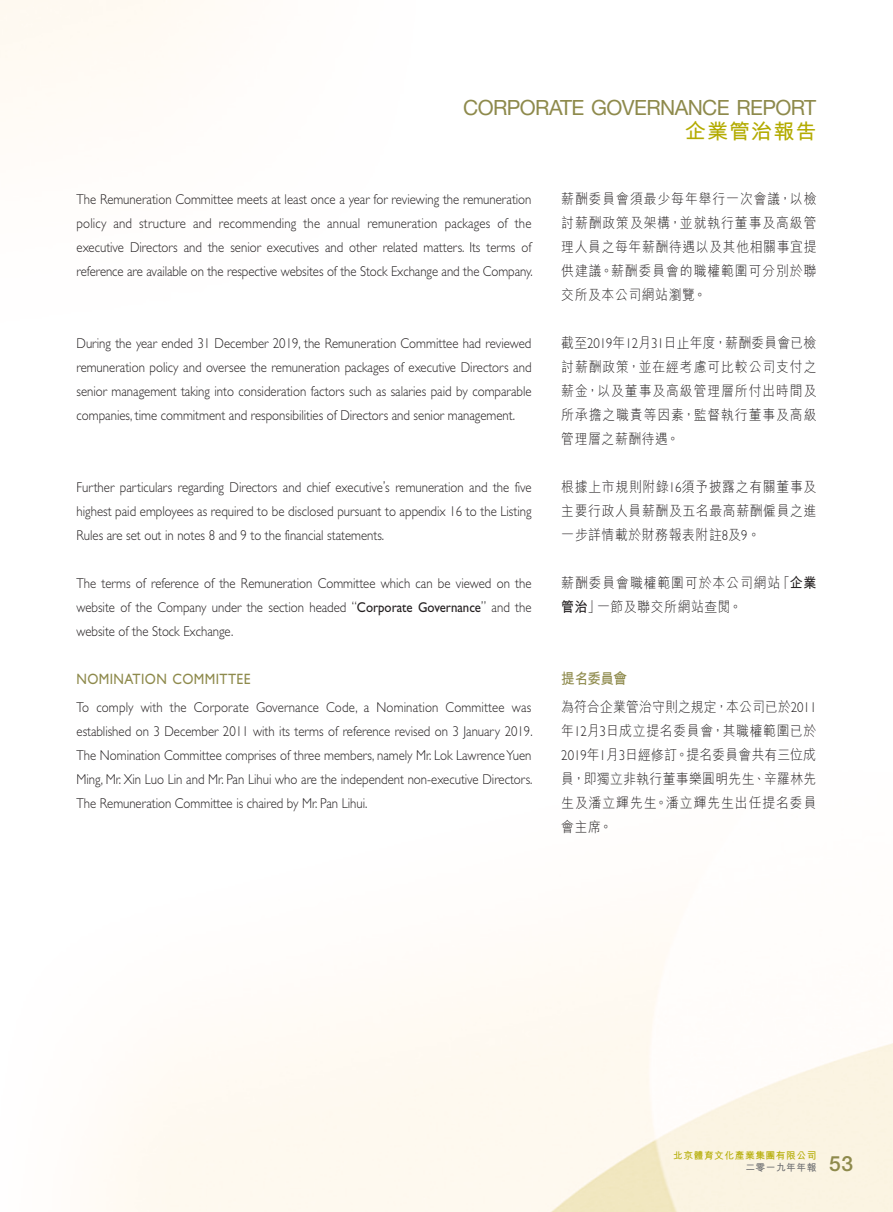
<style>
.page{position:relative;width:893px;height:1212px;background:#fff}
.page>*{position:absolute;margin:0;border:0;box-sizing:border-box;transform-origin:0 0}
.t1{font:21px "Helvetica Neue LT Std";letter-spacing:-.03em;color:#8e8a4c}
.t2{font:700 21px "M Hei HK";letter-spacing:.055em;color:#b3ab00}
.Heading_1{font:15px "Gill Sans Std";letter-spacing:.03em;color:#8e8a4c;scale:.9 1}
.C_Heading_1{font:700 15px "M Hei HK";letter-spacing:-.035em;color:#8e8a4c;scale:.9 1}
.Body_Text{font:300 14.25px/24px "Gill Sans Std";color:#231f20;text-align:justify;scale:.9 1}
.C_Body_Text{font:300 14.25px/24px "M Hei HK";letter-spacing:.05em;color:#231f20;text-align:justify;scale:.9 1}
.C_Body_Text-2{font:300 14.25px/24px "M Hei HK";letter-spacing:.07em;color:#231f20;scale:.9 1}
.t3{font:700 9.75px/12px "M Hei HK";letter-spacing:.055em;color:#b3ab00}
.s1{font-weight:400}
.s2{font-family:"Gill Sans Std"}
.s3{font-weight:700}
.s4{color:#6c6d70}
.s5{font-family:"Helvetica Neue LT Std";font-weight:500;font-size:21px;color:#8e8a4c}
</style>
<div class="page">
<h1 class="t1" style="left:463px;top:95px;width:355px">CORPORATE GOVERNANCE REPORT</h1>
<h1 class="t2" style="left:685px;top:116px;width:133px">企業管治報告</h1>
<p class="Body_Text" style="left:77px;top:187px;width:508px">The Remuneration Committee meets at least once a year for reviewing the remuneration policy and structure and recommending the annual remuneration packages of the executive Directors and the senior executives and other related matters. Its terms of reference are available on the respective websites of the Stock Exchange and the Company.</p>
<p class="Body_Text" style="left:77px;top:331px;width:507px">During the year ended 31 December 2019, the Remuneration Committee had reviewed remuneration policy and oversee the remuneration packages of executive Directors and senior management taking into consideration factors such as salaries paid by comparable companies, time commitment and responsibilities of Directors and senior management.</p>
<p class="Body_Text" style="left:77px;top:475px;width:507px">Further particulars regarding Directors and chief executive’s remuneration and the five highest paid employees as required to be disclosed pursuant to appendix 16 to the Listing Rules are set out in notes 8 and 9 to the financial statements.</p>
<p class="Body_Text" style="left:77px;top:571px;width:507px">The terms of reference of the Remuneration Committee which can be viewed on the website of the Company under the section headed “<span class="s1">Corporate Governance</span>” and the website of the Stock Exchange.</p>
<p class="Heading_1" style="left:77px;top:670px;width:195px">NOMINATION COMMITTEE</p>
<p class="Body_Text" style="left:77px;top:696px;width:508px">To comply with the Corporate Governance Code, a Nomination Committee was established on 3 December 2011 with its terms of reference revised on 3 January 2019.<br>The Nomination Committee comprises of three members, namely Mr. Lok Lawrence Yuen Ming, Mr. Xin Luo Lin and Mr. Pan Lihui who are the independent non-executive Directors.<br>The Remuneration Committee is chaired by Mr. Pan Lihui.</p>
<p class="C_Body_Text" style="left:561px;top:187px;width:285px">薪酬委員會須最少每年舉行一次會議，以檢討薪酬政策及架構，並就執行董事及高級管理人員之每年薪酬待遇以及其他相關事宜提供建議。薪酬委員會的職權範圍可分別於聯交所及本公司網站瀏覽。</p>
<p class="C_Body_Text" style="left:561px;top:331px;width:285px">截至<span class="s2">2019</span>年<span class="s2">12</span>月<span class="s2">31</span>日止年度，薪酬委員會已檢討薪酬政策，並在經考慮可比較公司支付之薪金，以及董事及高級管理層所付出時間及所承擔之職責等因素，監督執行董事及高級管理層之薪酬待遇。</p>
<p class="C_Body_Text" style="left:561px;top:475px;width:285px">根據上市規則附錄<span class="s2">16</span>須予披露之有關董事及主要行政人員薪酬及五名最高薪酬僱員之進一步詳情載於財務報表附註<span class="s2">8</span>及<span class="s2">9</span>。</p>
<p class="C_Body_Text-2" style="left:561px;top:571px;width:285px">薪酬委員會職權範圍可於本公司網站「<span class="s3">企業管治</span>」一節及聯交所網站查閱。</p>
<p class="C_Heading_1" style="left:561px;top:668px;width:75px">提名委員會</p>
<p class="C_Body_Text" style="left:561px;top:695px;width:285px">為符合企業管治守則之規定，本公司已於<span class="s2">2011</span>年<span class="s2">12</span>月<span class="s2">3</span>日成立提名委員會，其職權範圍已於<span class="s2">2019</span>年<span class="s2">1</span>月<span class="s2">3</span>日經修訂。提名委員會共有三位成員，即獨立非執行董事樂圓明先生、辛羅林先生及潘立輝先生。潘立輝先生出任提名委員會主席。</p>
<p class="t3" style="left:745px;top:1149px;width:109px;text-indent:-72px">北京體育文化產業集團有限公司<br><span class="s4">二零一九年年報</span> <span class="s5">53</span></p>
</div>
